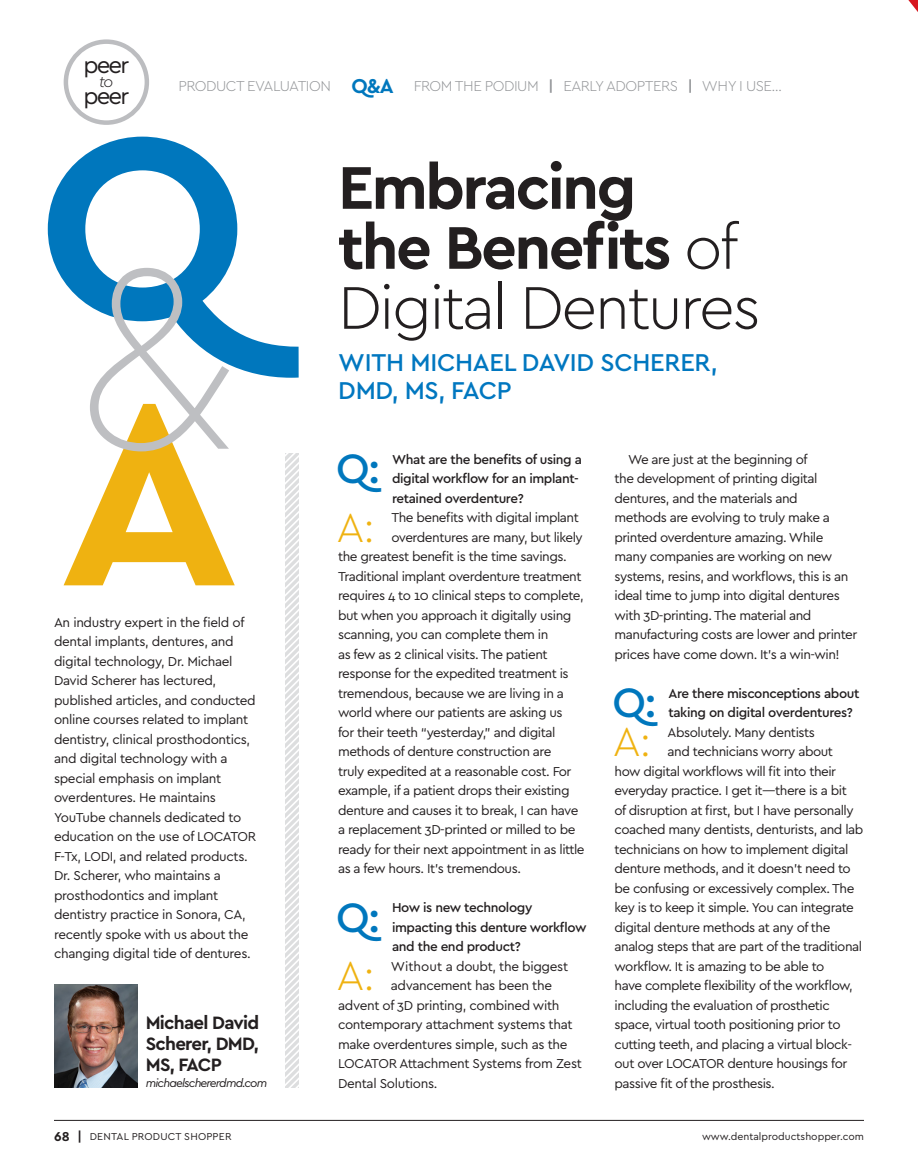
<style>
.page{position:relative;width:918px;height:1161px;background:#fff}
.page>*{position:absolute;margin:0;border:0;box-sizing:border-box;transform-origin:0 0}
.Q_A_MAIN_HEADLINE{font:700 63px/60px "Cera";letter-spacing:-.04em;color:#231f20}
.Q_A_QUESTION{font:500 43.05px "Cera";color:#0077bd}
.NP_Body_Copy{font:300 42.3px "Cera";color:#efb211}
.Q_A_MAIN_SUBHEAD{font:500 25.5px/28.5px "Cera";letter-spacing:-.01em;color:#0077c0}
.t1{font:24px "Cera";letter-spacing:-.08em;color:#231f20}
.Q_A_AUTHOR_NAME{font:700 18.75px/21px "Cera";letter-spacing:-.04em;color:#231f20;text-align:justify}
.t2{font:italic 300 16.05px "Cera";color:#231f20}
.t3{font:300 15px "Cera";letter-spacing:-.03em;color:#939598}
.Q_A_ANSWER{font:13.5px/19.5px "Cera";letter-spacing:-.035em;color:#231f20}
.Q_A_LEFT_COLUMN_AUTH{font:13.5px/19.5px "Cera";letter-spacing:-.025em;color:#231f20}
.Q_A_QUESTION-2{font:500 13.5px/19.5px "Cera";letter-spacing:-.03em;color:#231f20}
.Q_A_QUESTION-3{font:13.5px "Cera";letter-spacing:-.025em;color:#231f20}
.Q_A_AUTHOR_WEBSITE{font:italic 12px "Cera";letter-spacing:-.07em;color:#231f20}
.t4{font:10.5px "Cera";color:#231f20}
.t5{font:10.5px "Cera";letter-spacing:.02em;color:#231f20}
.s1{font-weight:700;font-size:21px;color:#0077bd}
.s2{font-weight:700}
.s3{font-weight:300}
.s4{font-weight:700;font-size:13.5px}
</style>
<div class="page">
<hr style="left:54px;top:1120px;width:810px;height:1px;background:#231f20">
<div style="left:64px;top:39px;width:85px;height:86px;border:4px solid #bcbdc0;border-radius:50%"></div>
<img style="left:54px;top:985px;width:83px;height:102px">
<svg style="left:48px;top:137px;width:251px;height:241px"></svg>
<svg style="left:64px;top:268px;width:171px;height:317px"></svg>
<svg style="left:285px;top:453px;width:14px;height:634px"></svg>
<p class="t1" style="left:84px;top:49px;width:47px">peer</p>
<p class="t2" style="left:99px;top:71px;width:16px">to</p>
<p class="t1" style="left:84px;top:80px;width:47px">peer</p>
<p class="t3" style="left:178px;top:76px;width:217px">PRODUCT EVALUATION <span class="s1">Q&amp;A</span></p>
<p class="t3" style="left:414px;top:76px;width:370px">FROM THE PODIUM <span class="s2">|</span> EARLY ADOPTERS <span class="s2">|</span> WHY I USE...</p>
<p class="Q_A_MAIN_HEADLINE" style="left:338px;top:155px;width:425px">Embracing<br>the Benefits <span class="s3">of<br>Digital Dentures</span></p>
<p class="Q_A_MAIN_SUBHEAD" style="left:338px;top:347px;width:381px">WITH MICHAEL DAVID SCHERER,<br>DMD, MS, FACP</p>
<p class="Q_A_LEFT_COLUMN_AUTH" style="left:54px;top:612px;width:204px">An industry expert in the field of dental implants, dentures, and digital technology, Dr. Michael<br>David Scherer has lectured, published articles, and conducted online courses related to implant dentistry, clinical prosthodontics, and digital technology with a special emphasis on implant overdentures. He maintains<br>YouTube channels dedicated to education on the use of LOCATOR<br>F-Tx, LODI, and related products.<br>Dr. Scherer, who maintains a prosthodontics and implant dentistry practice in Sonora, CA, recently spoke with us about the changing digital tide of dentures.</p>
<p class="Q_A_AUTHOR_NAME" style="left:146px;top:1011px;width:115px">Michael David Scherer, DMD, MS, FACP</p>
<p class="Q_A_AUTHOR_WEBSITE" style="left:146px;top:1075px;width:123px">michaelschererdmd.com</p>
<p class="Q_A_QUESTION" style="left:336px;top:440px;width:45px">Q:</p>
<p class="Q_A_QUESTION-2" style="left:392px;top:449px;width:192px">What are the benefits of using a digital workflow for an implant&shy;retained overdenture?</p>
<p class="NP_Body_Copy" style="left:336px;top:499px;width:40px">A:</p>
<p class="Q_A_ANSWER" style="left:391px;top:507px;width:189px">The benefits with digital implant</p>
<p class="Q_A_ANSWER" style="left:391px;top:527px;width:193px">overdentures are many, but likely</p>
<p class="Q_A_ANSWER" style="left:338px;top:546px;width:230px">the greatest benefit is the time savings.</p>
<p class="Q_A_ANSWER" style="left:338px;top:566px;width:245px">Traditional implant overdenture treatment</p>
<p class="Q_A_ANSWER" style="left:338px;top:585px;width:247px">requires 4 to 10 clinical steps to complete,</p>
<p class="Q_A_ANSWER" style="left:338px;top:605px;width:235px">but when you approach it digitally using</p>
<p class="Q_A_ANSWER" style="left:338px;top:624px;width:212px">scanning, you can complete them in</p>
<p class="Q_A_ANSWER" style="left:338px;top:644px;width:211px">as few as 2 clinical visits. The patient</p>
<p class="Q_A_ANSWER" style="left:338px;top:663px;width:232px">response for the expedited treatment is</p>
<p class="Q_A_ANSWER" style="left:338px;top:683px;width:227px">tremendous, because we are living in a</p>
<p class="Q_A_ANSWER" style="left:338px;top:702px;width:226px">world where our patients are asking us</p>
<p class="Q_A_ANSWER" style="left:338px;top:722px;width:219px">for their teeth “yesterday,” and digital</p>
<p class="Q_A_ANSWER" style="left:338px;top:741px;width:215px">methods of denture construction are</p>
<p class="Q_A_ANSWER" style="left:338px;top:761px;width:235px">truly expedited at a reasonable cost. For</p>
<p class="Q_A_ANSWER" style="left:338px;top:780px;width:233px">example, if a patient drops their existing</p>
<p class="Q_A_ANSWER" style="left:338px;top:800px;width:242px">denture and causes it to break, I can have</p>
<p class="Q_A_ANSWER" style="left:338px;top:819px;width:239px">a replacement 3D-printed or milled to be</p>
<p class="Q_A_ANSWER" style="left:338px;top:839px;width:248px">ready for their next appointment in as little</p>
<p class="Q_A_ANSWER" style="left:338px;top:858px;width:184px">as a few hours. It’s tremendous.</p>
<p class="Q_A_QUESTION" style="left:336px;top:888px;width:45px">Q:</p>
<p class="Q_A_QUESTION-2" style="left:392px;top:897px;width:196px">How is new technology impacting this denture workflow and the end product?</p>
<p class="NP_Body_Copy" style="left:336px;top:948px;width:40px">A:</p>
<p class="Q_A_QUESTION-3" style="left:391px;top:957px;width:179px">Without a doubt, the biggest</p>
<p class="Q_A_QUESTION-3" style="left:391px;top:976px;width:163px">advancement has been the</p>
<p class="Q_A_QUESTION-3" style="left:338px;top:996px;width:223px">advent of 3D printing, combined with</p>
<p class="Q_A_QUESTION-3" style="left:338px;top:1016px;width:236px">contemporary attachment systems that</p>
<p class="Q_A_QUESTION-3" style="left:338px;top:1035px;width:231px">make overdentures simple, such as the</p>
<p class="Q_A_QUESTION-3" style="left:338px;top:1054px;width:245px">LOCATOR Attachment Systems from Zest</p>
<p class="Q_A_QUESTION-3" style="left:338px;top:1074px;width:101px">Dental Solutions.</p>
<p class="Q_A_ANSWER" style="left:615px;top:449px;width:244px;text-indent:14px">We are just at the beginning of<br>the development of printing digital dentures, and the materials and<br>methods are evolving to truly make a printed overdenture amazing. While many companies are working on new systems, resins, and workflows, this is an ideal time to jump into digital dentures with 3D-printing. The material and manufacturing costs are lower and printer prices have come down. It’s a win-win!</p>
<p class="Q_A_QUESTION" style="left:613px;top:674px;width:45px">Q:</p>
<p class="Q_A_QUESTION-2" style="left:669px;top:683px;width:192px">Are there misconceptions about taking on digital overdentures?</p>
<p class="NP_Body_Copy" style="left:613px;top:714px;width:40px">A:</p>
<p class="Q_A_ANSWER" style="left:668px;top:722px;width:149px">Absolutely. Many dentists</p>
<p class="Q_A_ANSWER" style="left:668px;top:741px;width:167px">and technicians worry about</p>
<p class="Q_A_ANSWER" style="left:615px;top:761px;width:223px">how digital workflows will fit into their</p>
<p class="Q_A_ANSWER" style="left:615px;top:780px;width:234px">everyday practice. I get it—there is a bit</p>
<p class="Q_A_ANSWER" style="left:615px;top:800px;width:241px">of disruption at first, but I have personally</p>
<p class="Q_A_ANSWER" style="left:615px;top:819px;width:250px">coached many dentists, denturists, and lab</p>
<p class="Q_A_ANSWER" style="left:615px;top:839px;width:235px">technicians on how to implement digital</p>
<p class="Q_A_ANSWER" style="left:615px;top:858px;width:238px">denture methods, and it doesn’t need to</p>
<p class="Q_A_ANSWER" style="left:615px;top:878px;width:241px">be confusing or excessively complex. The</p>
<p class="Q_A_ANSWER" style="left:615px;top:897px;width:241px">key is to keep it simple. You can integrate</p>
<p class="Q_A_ANSWER" style="left:615px;top:917px;width:217px">digital denture methods at any of the</p>
<p class="Q_A_ANSWER" style="left:615px;top:936px;width:249px">analog steps that are part of the traditional</p>
<p class="Q_A_ANSWER" style="left:615px;top:956px;width:212px">workflow. It is amazing to be able to</p>
<p class="Q_A_ANSWER" style="left:615px;top:975px;width:240px">have complete flexibility of the workflow,</p>
<p class="Q_A_ANSWER" style="left:615px;top:995px;width:217px">including the evaluation of prosthetic</p>
<p class="Q_A_ANSWER" style="left:615px;top:1014px;width:228px">space, virtual tooth positioning prior to</p>
<p class="Q_A_ANSWER" style="left:615px;top:1034px;width:239px">cutting teeth, and placing a virtual block-</p>
<p class="Q_A_ANSWER" style="left:615px;top:1053px;width:235px">out over LOCATOR denture housings for</p>
<p class="Q_A_ANSWER" style="left:615px;top:1073px;width:162px">passive fit of the prosthesis.</p>
<p class="t5" style="left:54px;top:1130px;width:179px"><span class="s4">68 |</span> DENTAL PRODUCT SHOPPER</p>
<p class="t4" style="left:702px;top:1130px;width:164px">www.dentalproductshopper.com</p>
</div>
